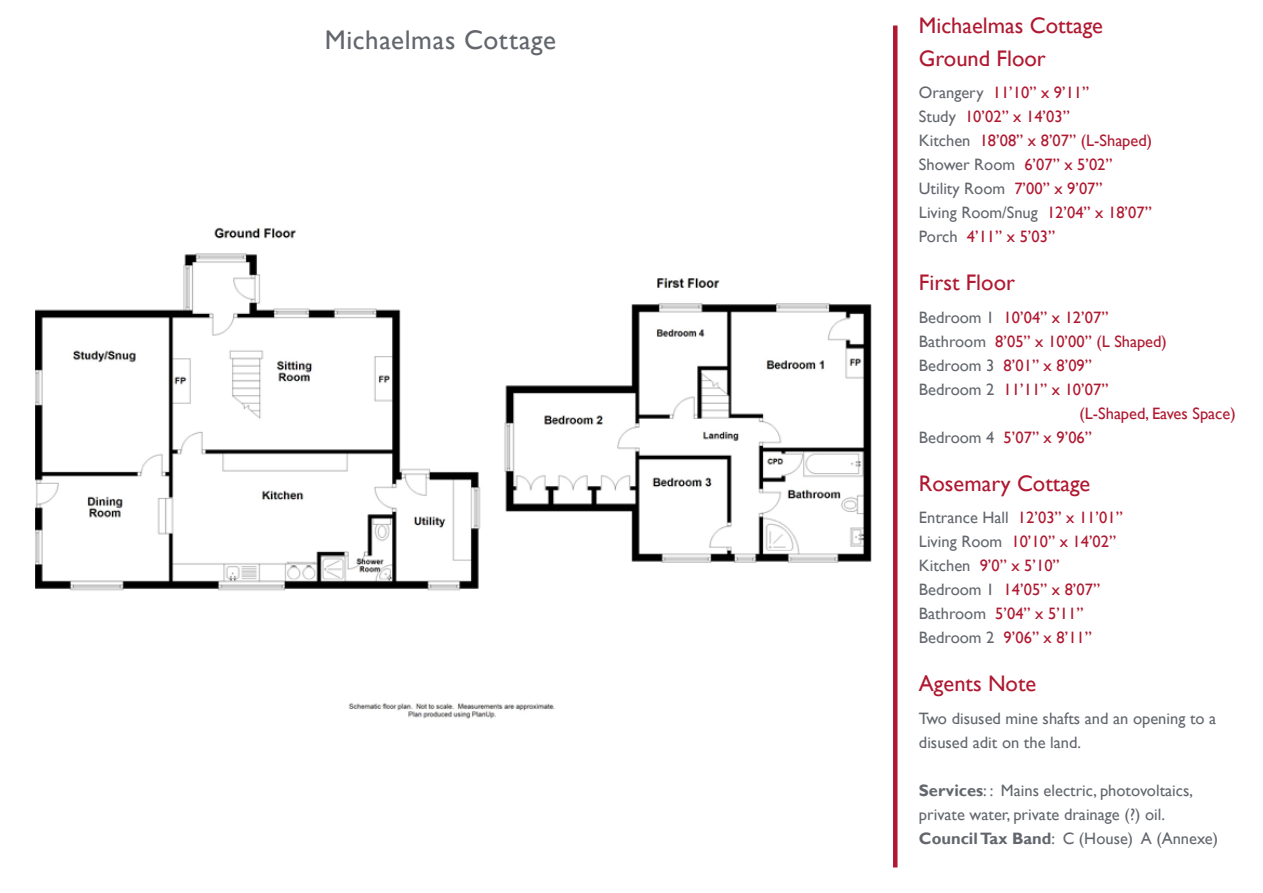
<style>
.page{position:relative;width:1263px;height:893px;background:#fff}
.page>*{position:absolute;margin:0;border:0;box-sizing:border-box;transform-origin:0 0}
.t1{font:27px "Gill Sans";letter-spacing:.02em;color:#63676d}
.t2{font:22.5px/32.5px "Gill Sans";color:#af1830}
.t3{font:16.5px/24px "Gill Sans";color:#af1830}
.t4{font:16.5px/24px "Gill Sans";color:#63676d}
.s1{color:#63676d}
.s2{font-weight:700}
</style>
<div class="page">
<hr style="left:893px;top:26px;width:4px;height:841px;background:#af1830">
<img style="left:35px;top:227px;width:837px;height:492px">
<h1 class="t1" style="left:325px;top:24px;width:233px">Michaelmas Cottage</h1>
<h2 class="t2" style="left:919px;top:10px;width:186px">Michaelmas Cottage<br>Ground Floor</h2>
<p class="t3" style="left:919px;top:81px;width:235px"><span class="s1">Orangery</span> 11’10” x 9’11”<br><span class="s1">Study</span> 10’02” x 14’03”<br><span class="s1">Kitchen</span> 18’08” x 8’07” (L-Shaped)<br><span class="s1">Shower Room</span> 6’07” x 5’02”<br><span class="s1">Utility Room</span> 7’00” x 9’07”<br><span class="s1">Living Room/Snug</span> 12’04” x 18’07”<br><span class="s1">Porch</span> 4’11” x 5’03”</p>
<h2 class="t2" style="left:919px;top:267px;width:98px">First Floor</h2>
<p class="t3" style="left:919px;top:306px;width:191px"><span class="s1">Bedroom 1</span> 10’04” x 12’07”</p>
<p class="t3" style="left:919px;top:330px;width:249px"><span class="s1">Bathroom</span> 8’05” x 10’00” (L Shaped)</p>
<p class="t3" style="left:919px;top:354px;width:174px"><span class="s1">Bedroom 3</span> 8’01” x 8’09”</p>
<p class="t3" style="left:919px;top:378px;width:191px"><span class="s1">Bedroom 2</span> 11’11” x 10’07”</p>
<p class="t3" style="left:1079px;top:402px;width:158px">(L-Shaped, Eaves Space)</p>
<p class="t3" style="left:919px;top:426px;width:174px"><span class="s1">Bedroom 4</span> 5’07” x 9’06”</p>
<h2 class="t2" style="left:919px;top:467px;width:173px">Rosemary Cottage</h2>
<p class="t3" style="left:919px;top:506px;width:205px"><span class="s1">Entrance Hall</span> 12’03” x 11’01”<br><span class="s1">Living Room</span> 10’10” x 14’02”<br><span class="s1">Kitchen</span> 9’0” x 5’10”<br><span class="s1">Bedroom 1</span> 14’05” x 8’07”<br><span class="s1">Bathroom</span> 5’04” x 5’11”<br><span class="s1">Bedroom 2</span> 9’06” x 8’11”</p>
<h2 class="t2" style="left:919px;top:668px;width:119px">Agents Note</h2>
<p class="t4" style="left:919px;top:707px;width:299px">Two disused mine shafts and an opening to a disused adit on the land.</p>
<p class="t4" style="left:919px;top:779px;width:301px"><span class="s2">Services</span>: : Mains electric, photovoltaics, private water, private drainage (?) oil.<br><span class="s2">Council Tax Band</span>: C (House) A (Annexe)</p>
</div>
